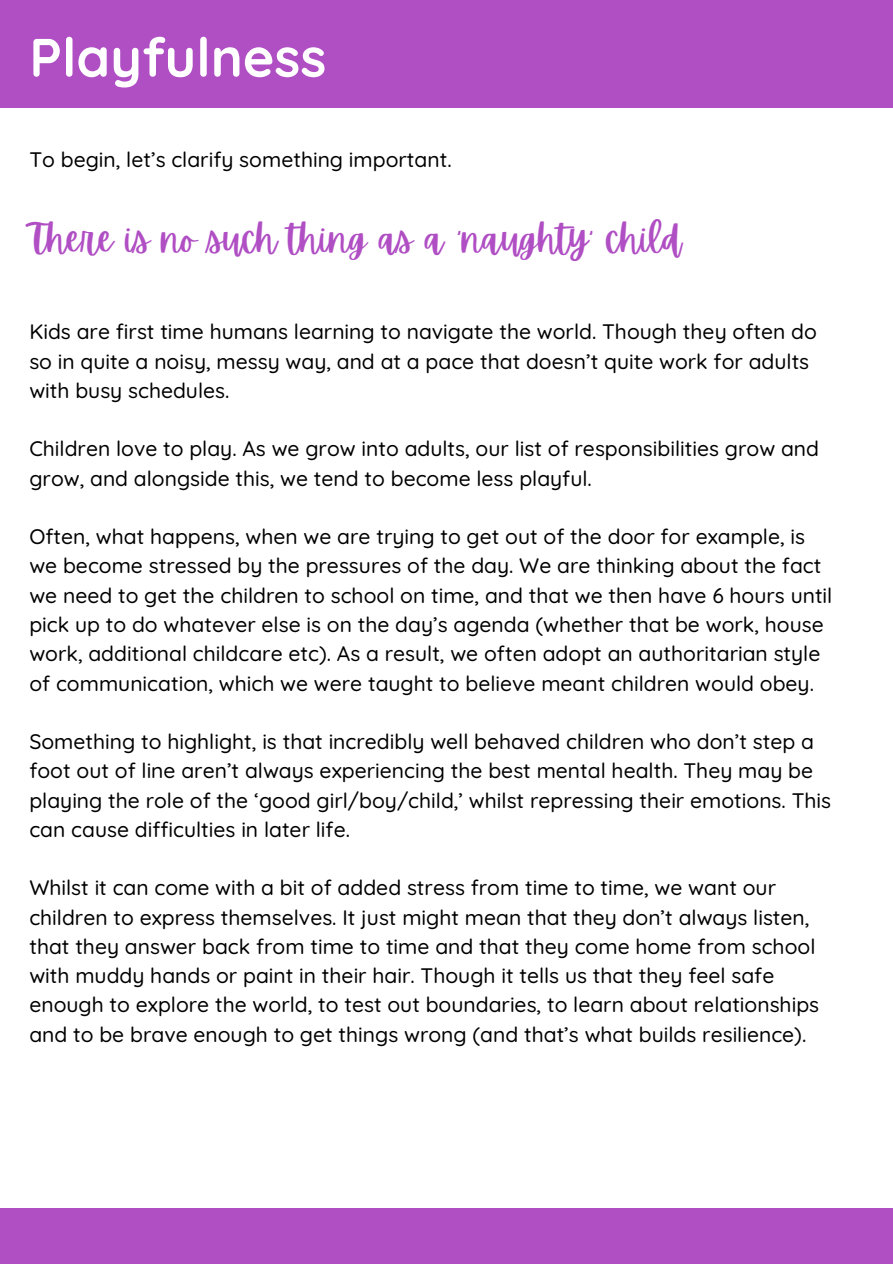
<style>
.page{position:relative;width:893px;height:1264px;background:#fff}
.page>*{position:absolute;margin:0;border:0;box-sizing:border-box;transform-origin:0 0}
.t1{font:700 54px "Quicksand";color:#fff}
.t2{font:37.5px "Apricots";color:#b04ec4}
.t3{font:500 21px/29.2px "Quicksand";color:#000}
</style>
<div class="page">
<div style="left:0;top:0;width:892px;height:107px;background:#b04ec4"></div>
<div style="left:0;top:1208px;width:892px;height:55px;background:#b04ec4"></div>
<p class="t1" style="left:29px;top:23px;width:298px">Playfulness</p>
<h1 class="t3" style="left:29px;top:145px;width:424px">To begin, let’s clarify something important.</h1>
<p class="t2" style="left:29px;top:217px;width:654px">There is no such thing as a ‘naughty’ child</p>
<h2 class="t3" style="left:29px;top:317px;width:789px">Kids are first time humans learning to navigate the world. Though they often do so in quite a noisy, messy way, and at a pace that doesn’t quite work for adults with busy schedules.</h2>
<p class="t3" style="left:29px;top:434px;width:791px">Children love to play. As we grow into adults, our list of responsibilities grow and grow, and alongside this, we tend to become less playful.</p>
<p class="t3" style="left:29px;top:521px;width:804px">Often, what happens, when we are trying to get out of the door for example, is we become stressed by the pressures of the day. We are thinking about the fact we need to get the children to school on time, and that we then have 6 hours until pick up to do whatever else is on the day’s agenda (whether that be work, house work, additional childcare etc). As a result, we often adopt an authoritarian style of communication, which we were taught to believe meant children would obey.</p>
<p class="t3" style="left:29px;top:726px;width:803px">Something to highlight, is that incredibly well behaved children who don’t step a foot out of line aren’t always experiencing the best mental health. They may be playing the role of the ‘good girl/boy/child,’ whilst repressing their emotions. This can cause difficulties in later life.</p>
<p class="t3" style="left:29px;top:872px;width:791px">Whilst it can come with a bit of added stress from time to time, we want our children to express themselves. It just might mean that they don’t always listen, that they answer back from time to time and that they come home from school with muddy hands or paint in their hair. Though it tells us that they feel safe enough to explore the world, to test out boundaries, to learn about relationships and to be brave enough to get things wrong (and that’s what builds resilience).</p>
</div>
